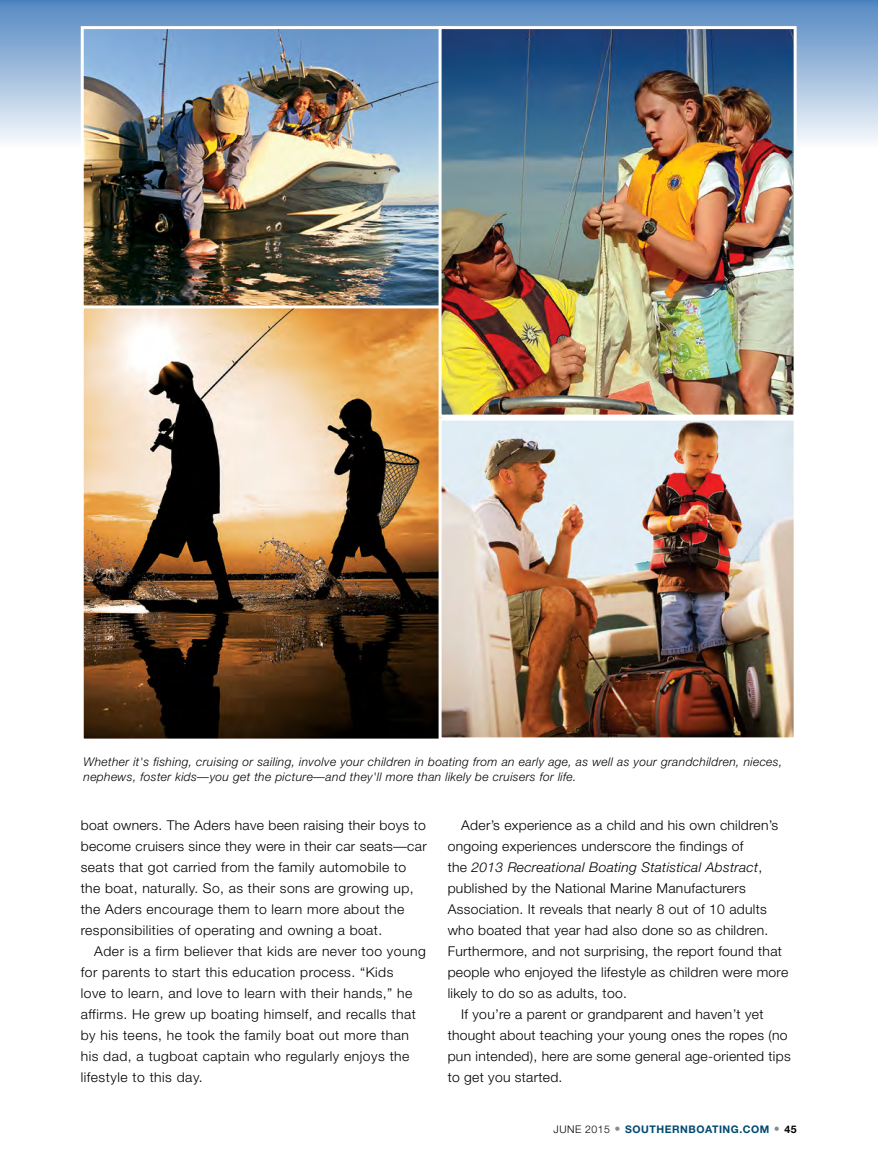
<style>
.page{position:relative;width:878px;height:1161px;background:#fff}
.page>*{position:absolute;margin:0;border:0;box-sizing:border-box;transform-origin:0 0}
.t1{font:300 13.5px "Helvetica Neue";letter-spacing:.02em;color:#000}
.t2{font:italic 300 13.5px "Helvetica Neue";letter-spacing:.02em;color:#000}
.t3{font:italic 300 12px/15px "Helvetica Neue";letter-spacing:.03em;color:#000}
.t4{font:700 10.5px "Helvetica Neue";letter-spacing:.05em;color:#004970}
.s1{font-style:normal}
.s2{font-weight:300;color:#000}
.s3{font-weight:300;font-size:12px;color:#8a8c8e}
.s4{color:#000}
</style>
<div class="page">
<div style="left:0;top:0;width:878px;height:148px;background:linear-gradient(to bottom,#5287c1,#f9fafc)"></div>
<img style="left:85px;top:30px;width:353px;height:275px">
<div style="left:81px;top:26px;width:369px;height:285px;border:3px solid #fff"></div>
<img style="left:85px;top:309px;width:353px;height:429px">
<div style="left:81px;top:305px;width:364px;height:437px;border:3px solid #fff"></div>
<img style="left:442px;top:422px;width:350px;height:314px">
<div style="left:438px;top:418px;width:358px;height:322px;border:3px solid #fff"></div>
<img style="left:442px;top:30px;width:350px;height:384px">
<div style="left:438px;top:26px;width:358px;height:392px;border:3px solid #fff"></div>
<p class="t3" style="left:84px;top:754px;width:700px">Whether it's fishing, cruising or sailing, involve your children in boating from an early age, as well as your grandchildren, nieces, nephews, foster kids—you get the picture—and they'll more than likely be cruisers for life.</p>
<p class="t1" style="left:81px;top:817px;width:346px">boat owners. The Aders have been raising their boys to</p>
<p class="t1" style="left:81px;top:838px;width:348px">become cruisers since they were in their car seats—car</p>
<p class="t1" style="left:81px;top:859px;width:327px">seats that got carried from the family automobile to</p>
<p class="t1" style="left:81px;top:880px;width:334px">the boat, naturally. So, as their sons are growing up,</p>
<p class="t1" style="left:81px;top:901px;width:325px">the Aders encourage them to learn more about the</p>
<p class="t1" style="left:81px;top:922px;width:303px">responsibilities of operating and owning a boat.</p>
<p class="t1" style="left:94px;top:943px;width:333px">Ader is a firm believer that kids are never too young</p>
<p class="t1" style="left:81px;top:964px;width:314px">for parents to start this education process. “Kids</p>
<p class="t1" style="left:81px;top:985px;width:333px">love to learn, and love to learn with their hands,” he</p>
<p class="t1" style="left:81px;top:1006px;width:336px">affirms. He grew up boating himself, and recalls that</p>
<p class="t1" style="left:81px;top:1027px;width:329px">by his teens, he took the family boat out more than</p>
<p class="t1" style="left:81px;top:1048px;width:330px">his dad, a tugboat captain who regularly enjoys the</p>
<p class="t1" style="left:81px;top:1069px;width:123px">lifestyle to this day.</p>
<p class="t1" style="left:461px;top:817px;width:318px">Ader’s experience as a child and his own children’s</p>
<p class="t1" style="left:447px;top:838px;width:297px">ongoing experiences underscore the findings of</p>
<p class="t2" style="left:447px;top:859px;width:316px"><span class="s1">the</span> 2013 Recreational Boating Statistical Abstract<span class="s1">,</span></p>
<p class="t1" style="left:447px;top:880px;width:299px">published by the National Marine Manufacturers</p>
<p class="t1" style="left:447px;top:901px;width:320px">Association. It reveals that nearly 8 out of 10 adults</p>
<p class="t1" style="left:447px;top:922px;width:322px">who boated that year had also done so as children.</p>
<p class="t1" style="left:447px;top:943px;width:336px">Furthermore, and not surprising, the report found that</p>
<p class="t1" style="left:447px;top:964px;width:342px">people who enjoyed the lifestyle as children were more</p>
<p class="t1" style="left:447px;top:985px;width:181px">likely to do so as adults, too.</p>
<p class="t1" style="left:461px;top:1006px;width:304px">If you’re a parent or grandparent and haven’t yet</p>
<p class="t1" style="left:447px;top:1027px;width:341px">thought about teaching your young ones the ropes (no</p>
<p class="t1" style="left:447px;top:1048px;width:344px">pun intended), here are some general age-oriented tips</p>
<p class="t1" style="left:447px;top:1069px;width:116px">to get you started.</p>
<p class="t4" style="left:553px;top:1123px;width:244px"><span class="s2">JUNE</span> <span class="s2">2015</span> <span class="s3">•</span> SOUTHERNBOATING.COM <span class="s3">•</span> <span class="s4">45</span></p>
</div>
